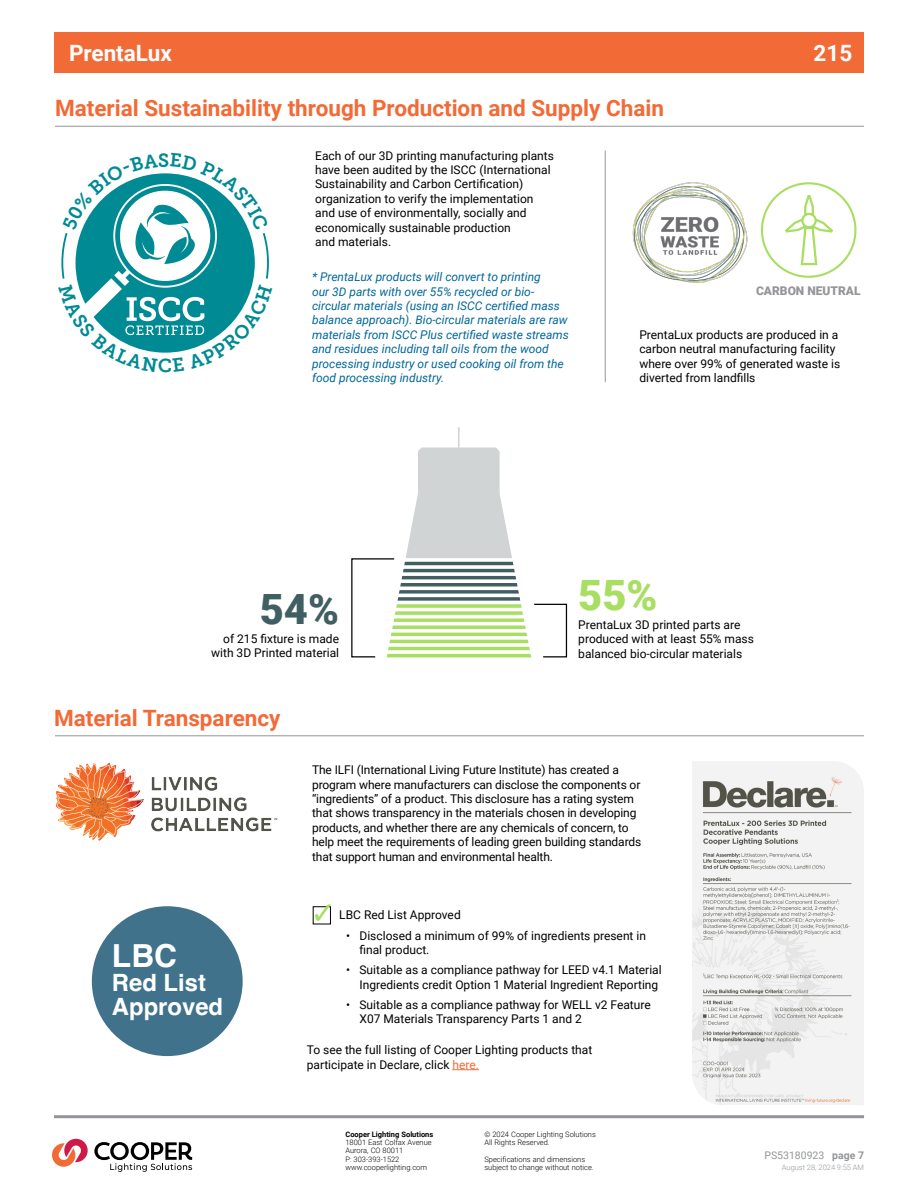
<style>
.page{position:relative;width:918px;height:1188px;background:#fff}
.page>*{position:absolute;margin:0;border:0;box-sizing:border-box;transform-origin:0 0}
.t1{font:900 41.7px "Roboto";color:#415f62}
.t2{font:900 41.7px "Roboto";color:#a8de62}
.t3{font:34.95px "Menlo";color:#a8de62}
.t4{font:700 31.8px "Helvetica";color:#fff}
.t5{font:700 23.85px/23.9px "Helvetica";color:#fff}
.t6{font:700 22.5px "Roboto";color:#f26a36}
.t7{font:700 22.5px "Roboto";color:#fff}
.t8{font:12px/14.4px "Roboto";color:#000}
.t9{font:italic 12px/14.4px "Roboto";color:#069}
.t10{font:900 12px "Roboto";color:#939598}
.t11{font:10.5px "Roboto";color:#939598}
.t12{font:300 7.5px/8.2px "Roboto";color:#000}
.t13{font:700 7.5px "Roboto";color:#000}
.t14{font:300 7.5px "Roboto";color:#939598}
.s1{color:#f26a36}
.s2{font-weight:700}
</style>
<div class="page">
<div style="left:54px;top:32px;width:810px;height:41px;background:#f26a36"></div>
<hr style="left:54px;top:1115px;width:810px;height:3px;background:#939598">
<hr style="left:55px;top:736px;width:809px;height:1px;background:#939598">
<img style="left:692px;top:761px;width:172px;height:344px">
<img style="left:632px;top:182px;width:116px;height:101px">
<hr style="left:55px;top:126px;width:809px;height:1px;background:#939598">
<hr style="left:605px;top:151px;width:1px;height:231px;background:#939598">
<svg style="left:452px;top:1069px;width:27px;height:1px"></svg>
<img style="left:56px;top:762px;width:222px;height:79px">
<div style="left:313px;top:906px;width:18px;height:18px;border:1px solid #000"></div>
<div style="left:92px;top:906px;width:151px;height:150px;background:#40738b;border-radius:50%"></div>
<svg style="left:761px;top:182px;width:96px;height:96px"></svg>
<hr style="left:458px;top:427px;width:2px;height:20px;background:#d1d4d4">
<svg style="left:351px;top:447px;width:217px;height:211px"></svg>
<svg style="left:52px;top:1138px;width:140px;height:34px"></svg>
<svg style="left:61px;top:173px;width:208px;height:180px"></svg>
<h3 class="t7" style="left:69px;top:38px;width:105px">PrentaLux</h3>
<h3 class="t7" style="left:814px;top:38px;width:40px">215</h3>
<h3 class="t6" style="left:55px;top:92px;width:611px">Material Sustainability through Production and Supply Chain</h3>
<p class="t8" style="left:315px;top:148px;width:240px">Each of our 3D printing manufacturing plants have been audited by the ISCC (International Sustainability and Carbon Certification) organization to verify the implementation and use of environmentally, socially and economically sustainable production<br>and materials.</p>
<p class="t9" style="left:312px;top:269px;width:258px">* PrentaLux products will convert to printing<br>our 3D parts with over 55% recycled or bio&shy;circular materials (using an ISCC certified mass balance approach). Bio-circular materials are raw materials from ISCC Plus certified waste streams and residues including tall oils from the wood processing industry or used cooking oil from the food processing industry.</p>
<p class="t10" style="left:756px;top:283px;width:106px">CARBON NEUTRAL</p>
<p class="t8" style="left:639px;top:327px;width:202px">PrentaLux products are produced in a carbon neutral manufacturing facility where over 99% of generated waste is diverted from landfills</p>
<h1 class="t1" style="left:260px;top:580px;width:81px">54%</h1>
<p class="t8" style="left:211px;top:631px;width:129px;text-align:right">of 215 fixture is made with 3D Printed material</p>
<h3 class="t6" style="left:54px;top:702px;width:228px">Material Transparency</h3>
<h1 class="t2" style="left:578px;top:565px;width:81px">55%</h1>
<p class="t8" style="left:578px;top:617px;width:177px">PrentaLux 3D printed parts are produced with at least 55% mass balanced bio-circular materials</p>
<h3 class="t4" style="left:112px;top:937px;width:67px">LBC</h3>
<h3 class="t5" style="left:112px;top:974px;width:113px">Red List<br>Approved</h3>
<p class="t8" style="left:312px;top:762px;width:331px">The ILFI (International Living Future Institute) has created a program where manufacturers can disclose the components or “ingredients” of a product. This disclosure has a rating system that shows transparency in the materials chosen in developing products, and whether there are any chemicals of concern, to help meet the requirements of leading green building standards that support human and environmental health.</p>
<h2 class="t3" style="left:313px;top:887px;width:23px">✓</h2>
<p class="t8" style="left:339px;top:908px;width:123px">LBC Red List Approved</p>
<p class="t8" style="left:360px;top:928px;width:288px;text-indent:-14px">• Disclosed a minimum of 99% of ingredients present in final product.</p>
<p class="t8" style="left:346px;top:962px;width:317px;text-align:right">• Suitable as a compliance pathway for LEED v4.1 Material<br>Ingredients credit Option 1 Material Ingredient Reporting</p>
<p class="t8" style="left:360px;top:997px;width:293px;text-indent:-14px">• Suitable as a compliance pathway for WELL v2 Feature<br>X07 Materials Transparency Parts 1 and 2</p>
<p class="t8" style="left:307px;top:1043px;width:287px">To see the full listing of Cooper Lighting products that participate in Declare, click <span class="s1">here.</span></p>
<p class="t13" style="left:345px;top:1129px;width:89px">Cooper Lighting Solutions</p>
<p class="t12" style="left:345px;top:1138px;width:88px">18001 East Colfax Avenue<br>Aurora, CO 80011<br>P: 303-393-1522 www.cooperlighting.com</p>
<p class="t12" style="left:484px;top:1130px;width:113px">© 2024 Cooper Lighting Solutions<br>All Rights Reserved.</p>
<p class="t12" style="left:484px;top:1155px;width:111px">Specifications and dimensions subject to change without notice.</p>
<p class="t11" style="left:764px;top:1148px;width:101px">PS53180923 <span class="s2">page 7</span></p>
<p class="t14" style="left:782px;top:1162px;width:84px">August 28, 2024 9:55 AM</p>
</div>
